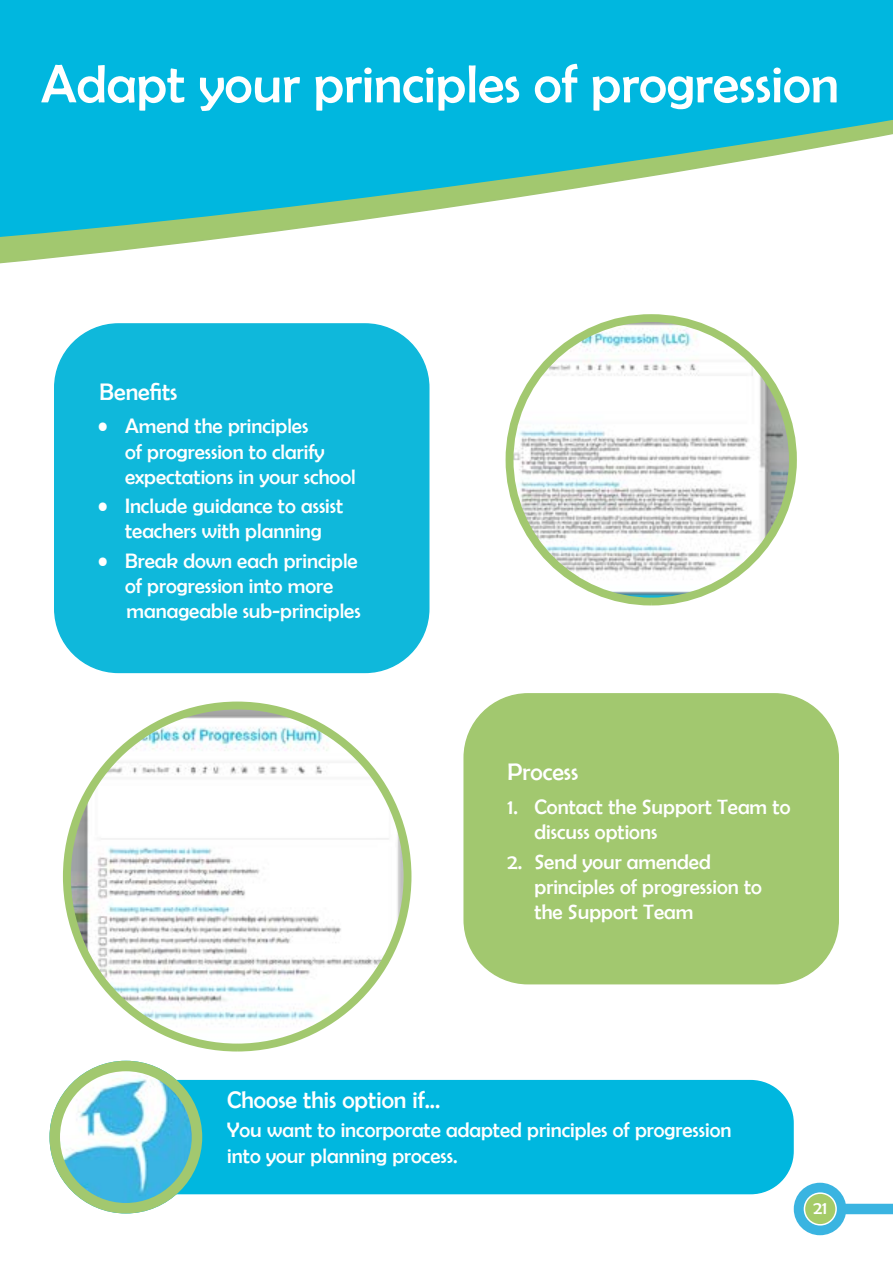
<style>
.page{position:relative;width:893px;height:1263px;background:#fff}
.page>*{position:absolute;margin:0;border:0;box-sizing:border-box;transform-origin:0 0}
.t1{font:54px "Berlin Sans FB";color:#fff}
.t2{font:24px "Berlin Sans FB";color:#fff}
.t3{font:21px/25.2px "Berlin Sans FB";color:#fff}
.t4{font:18px "Berlin Sans FB";color:#fff}
</style>
<div class="page">
<div style="left:841px;top:1204px;width:52px;height:10px;background:#3ab4e1"></div>
<div style="left:794px;top:1183px;width:52px;height:52px;border:10px solid #3ab4e1;border-radius:50%"></div>
<div style="left:804px;top:1193px;width:32px;height:32px;background:#a5cb68;border-radius:50%"></div>
<div style="left:804px;top:1192px;width:33px;height:33px;border:2px solid #fff;border-radius:50%"></div>
<svg style="left:0;top:0;width:893px;height:432px;fill:#00b7df"></svg>
<div style="left:134px;top:1081px;width:659px;height:112px;background:#00b7df;border-radius:42px"></div>
<div style="left:133px;top:1080px;width:661px;height:114px;border:2px solid #00b7df;border-radius:42px"></div>
<img style="left:55px;top:1066px;width:142px;height:142px;border-radius:71px">
<div style="left:49px;top:1061px;width:153px;height:152px;border:10px solid #a2c86f;border-radius:50%"></div>
<div style="left:464px;top:694px;width:374px;height:290px;background:#a2c86f;border-radius:64px"></div>
<div style="left:463px;top:693px;width:376px;height:291px;border:2px solid #a2c86f;border-radius:64px"></div>
<div style="left:55px;top:324px;width:374px;height:348px;background:#0fb8db;border-radius:64px"></div>
<div style="left:54px;top:323px;width:375px;height:350px;border:2px solid #0fb8db;border-radius:64px"></div>
<img style="left:67px;top:710px;width:340px;height:337px">
<div style="left:63px;top:701px;width:348px;height:350px;border:8px solid #a2c86f;border-radius:50%"></div>
<img style="left:509px;top:318px;width:284px;height:283px;border-radius:142px">
<div style="left:506px;top:314px;width:291px;height:291px;border:8px solid #a2c86f;border-radius:50%"></div>
<h1 class="t1" style="left:41px;top:54px;width:799px">Adapt your principles of progression</h1>
<p class="t2" style="left:100px;top:378px;width:79px">Benefits</p>
<p class="t3" style="left:125px;top:413px;width:232px;text-indent:-27px">• Amend the principles<br>of progression to clarify expectations in your school</p>
<p class="t3" style="left:98px;top:493px;width:247px;text-align:center">• Include guidance to assist teachers with planning</p>
<p class="t3" style="left:125px;top:548px;width:237px;text-indent:-27px">• Break down each principle of progression into more manageable sub-principles</p>
<p class="t2" style="left:507px;top:759px;width:72px">Process</p>
<p class="t3" style="left:534px;top:794px;width:257px;text-indent:-27px">1. Contact the Support Team to discuss options</p>
<p class="t3" style="left:534px;top:849px;width:229px;text-indent:-27px">2. Send your amended principles of progression to the Support Team</p>
<p class="t2" style="left:227px;top:1086px;width:215px">Choose this option if...</p>
<p class="t3" style="left:227px;top:1117px;width:506px">You want to incorporate adapted principles of progression into your planning process.</p>
<p class="t4" style="left:813px;top:1198px;width:15px">21</p>
</div>
